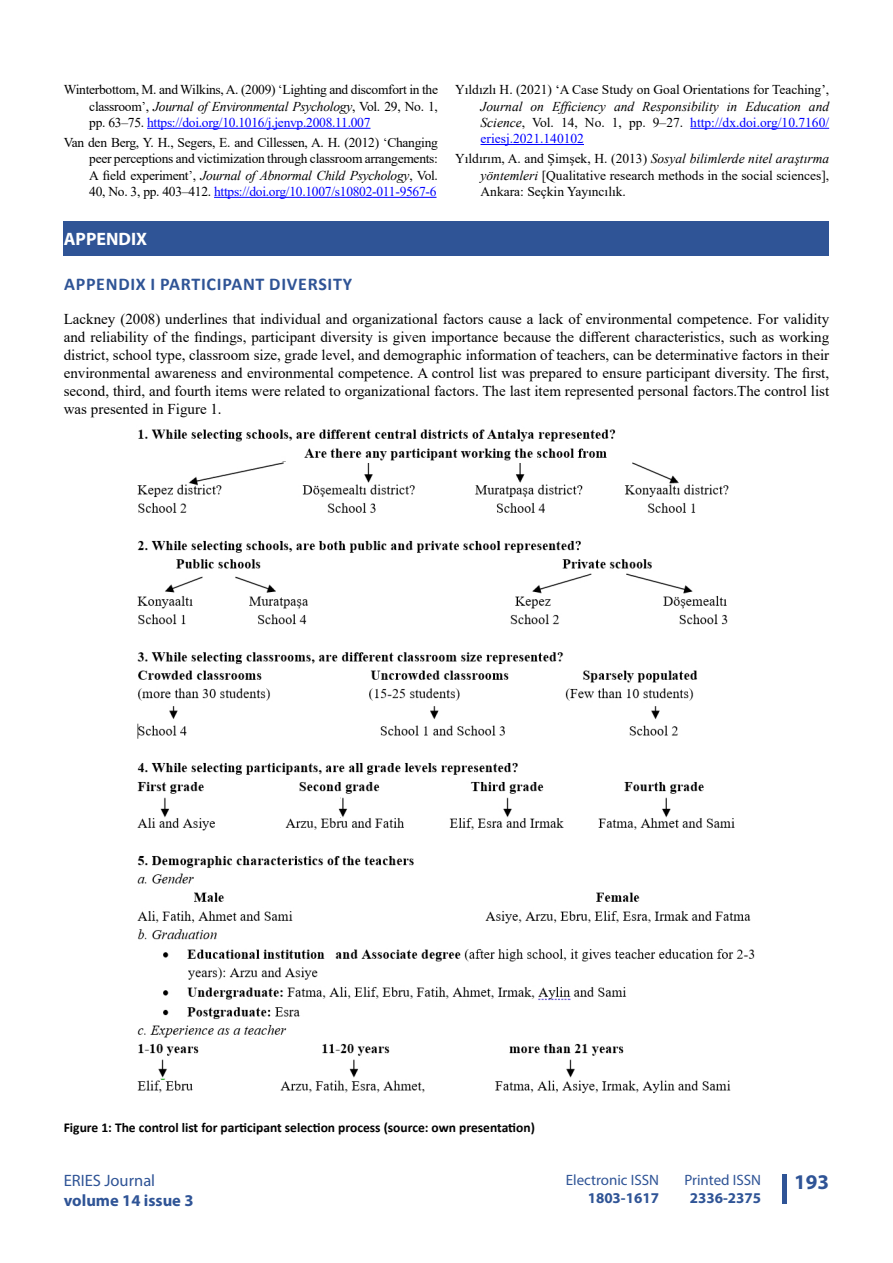
<style>
.page{position:relative;width:893px;height:1263px;background:#fff}
.page>*{position:absolute;margin:0;border:0;box-sizing:border-box;transform-origin:0 0}
.t1{font:700 21px "Myriad Pro";color:#2f5496}
.t2{font:700 18px "Calibri";letter-spacing:.04em;color:#2f5496}
.t3{font:700 18px "Myriad Pro";color:#fff}
.t4{font:700 16.5px "Myriad Pro";color:#2f5496}
.t5{font:16.5px "Myriad Pro";color:#2f5496}
.t6{font:15px/18px "Times New Roman";color:#000;text-align:justify}
.t7{font:15px "Myriad Pro";color:#2f5496}
.t8{font:700 15px "Myriad Pro";color:#2f5496}
.t9{font:13.5px/16.2px "Times New Roman";letter-spacing:-.02em;color:#000;text-align:justify}
.t10{font:italic 13.5px/16.2px "Times New Roman";color:#000;text-align:justify}
.t11{font:700 13.5px "Calibri";color:#000}
.t12{font:13.5px "Times New Roman";color:#000}
.s1{font-style:italic}
.s2{color:#00f}
.s3{font-style:normal}
.s4{font-style:normal;color:#00f}
</style>
<div class="page">
<div style="left:782px;top:1174px;width:5px;height:29px;background:#2f5496"></div>
<hr style="left:147px;top:128px;width:223px;height:1px;background:#00f">
<hr style="left:214px;top:197px;width:223px;height:1px;background:#00f">
<hr style="left:690px;top:128px;width:139px;height:1px;background:#00f">
<hr style="left:480px;top:144px;width:104px;height:1px;background:#00f">
<div style="left:64px;top:221px;width:765px;height:34px;background:#2f5496"></div>
<img style="left:137px;top:429px;width:618px;height:665px">
<p class="t9" style="left:89px;top:81px;width:350px;text-indent:-26px">Winterbottom, M. and Wilkins, A. (2009) ʻLighting and discomfort in the classroomʼ, <span class="s1">Journal of Environmental Psychology</span>, Vol. 29, No. 1, pp. 63–75. <span class="s2">https://doi.org/10.1016/j.jenvp.2008.11.007</span></p>
<p class="t9" style="left:89px;top:134px;width:350px;text-indent:-26px">Van den Berg, Y. H., Segers, E. and Cillessen, A. H. (2012) ʻChanging peer perceptions and victimization through classroom arrangements:<br>A field experimentʼ, <span class="s1">Journal of Abnormal Child Psychology</span>, Vol.<br>40, No. 3, pp. 403–412. <span class="s2">https://doi.org/10.1007/s10802-011-9567-6</span></p>
<p class="t12" style="left:455px;top:80px;width:376px">Yıldızlı H. (2021) ‘A Case Study on Goal Orientations for Teaching’,</p>
<p class="t10" style="left:480px;top:98px;width:350px">Journal on Efficiency and Responsibility in Education and Science<span class="s3">, Vol. 14, No. 1, pp. 9–27.</span> <span class="s4">http://dx.doi.org/10.7160/ eriesj.2021.140102</span></p>
<p class="t9" style="left:480px;top:150px;width:350px;text-indent:-26px">Yıldırım, A. and Şimşek, H. (2013) <span class="s1">Sosyal bilimlerde nitel araştırma yöntemleri</span> [Qualitative research methods in the social sciences], Ankara: Seçkin Yayıncılık.</p>
<p class="t3" style="left:64px;top:227px;width:85px">APPENDIX</p>
<p class="t2" style="left:64px;top:271px;width:289px">APPENDIX I PARTICIPANT DIVERSITY</p>
<p class="t6" style="left:64px;top:310px;width:767px">Lackney (2008) underlines that individual and organizational factors cause a lack of environmental competence. For validity and reliability of the findings, participant diversity is given importance because the different characteristics, such as working district, school type, classroom size, grade level, and demographic information of teachers, can be determinative factors in their environmental awareness and environmental competence. A control list was prepared to ensure participant diversity. The first, second, third, and fourth items were related to organizational factors. The last item represented personal factors.The control list was presented in Figure 1.</p>
<p class="t11" style="left:64px;top:1118px;width:473px">Figure 1: The control list for participant selection process (source: own presentation)</p>
<p class="t5" style="left:64px;top:1170px;width:93px">ERIES Journal</p>
<p class="t4" style="left:64px;top:1189px;width:131px">volume 14 issue 3</p>
<p class="t7" style="left:566px;top:1171px;width:95px">Electronic ISSN</p>
<h1 class="t1" style="left:794px;top:1169px;width:36px">193</h1>
<p class="t8" style="left:588px;top:1188px;width:73px">1803-1617</p>
<p class="t7" style="left:684px;top:1171px;width:78px">Printed ISSN</p>
<p class="t8" style="left:690px;top:1188px;width:73px">2336-2375</p>
</div>
